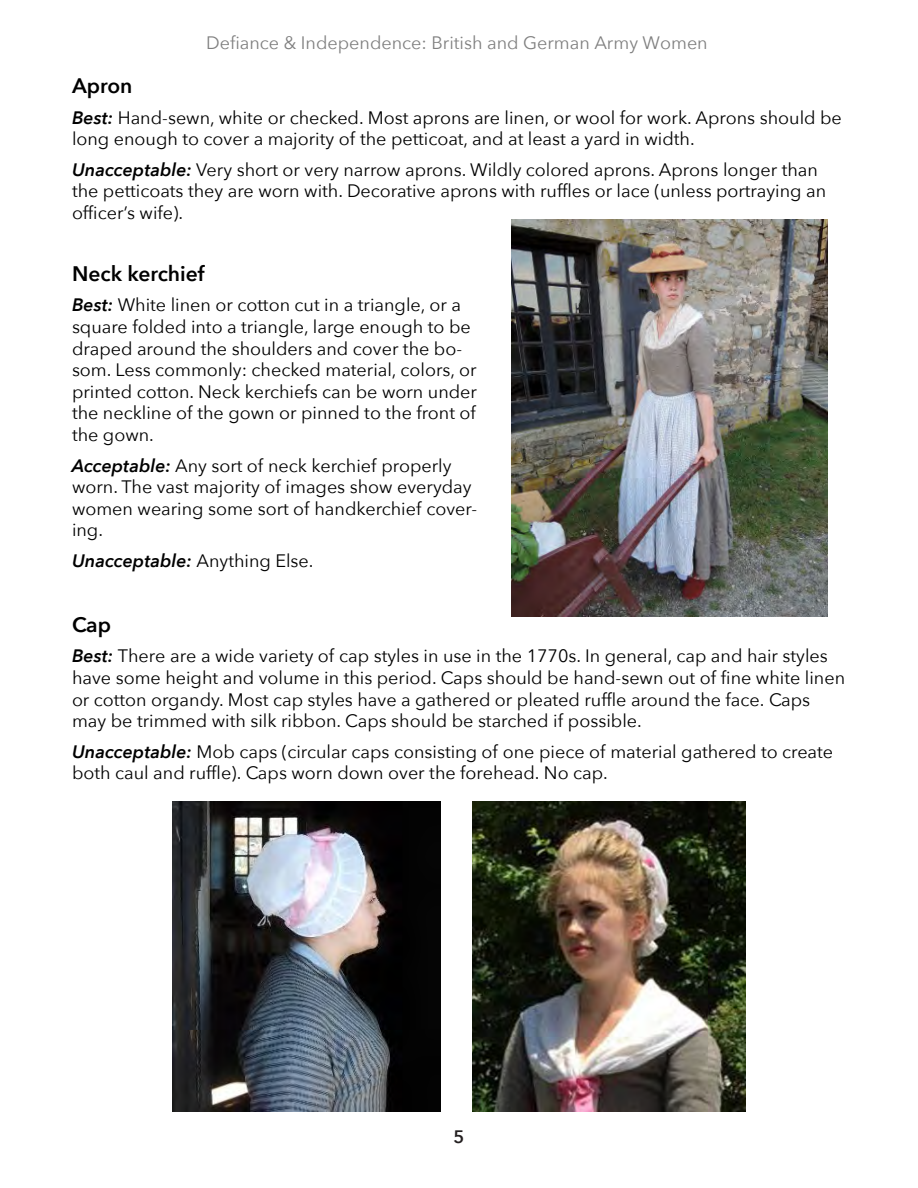
<style>
.page{position:relative;width:918px;height:1188px;background:#fff}
.page>*{position:absolute;margin:0;border:0;box-sizing:border-box;transform-origin:0 0}
.Normal__Web{font:600 21px "Avenir Next";color:#000}
.Normal__Web-2{font:18px/21.6px "Avenir Next";color:#000}
.Normal__Web-3{font:18px "Avenir Next";color:#808080}
.Normal__Web-4{font:italic 600 18px "Avenir Next";color:#000}
.t1{font:600 18px "Avenir Next";color:#231f20}
.s1{font-weight:600;font-style:italic}
.s2{font-weight:400;font-style:normal}
</style>
<div class="page">
<img style="left:511px;top:220px;width:317px;height:396px">
<img style="left:472px;top:802px;width:274px;height:309px">
<img style="left:172px;top:802px;width:269px;height:309px">
<p class="Normal__Web-3" style="left:206px;top:27px;width:503px">Defiance &amp; Independence: British and German Army Women</p>
<p class="Normal__Web" style="left:72px;top:68px;width:62px">Apron</p>
<p class="Normal__Web-2" style="left:72px;top:106px;width:771px"><span class="s1">Best:</span> Hand-sewn, white or checked. Most aprons are linen, or wool for work. Aprons should be long enough to cover a majority of the petticoat, and at least a yard in width.</p>
<p class="Normal__Web-2" style="left:72px;top:158px;width:756px"><span class="s1">Unacceptable:</span> Very short or very narrow aprons. Wildly colored aprons. Aprons longer than the petticoats they are worn with. Decorative aprons with ruffles or lace (unless portraying an officer’s wife).</p>
<p class="Normal__Web" style="left:72px;top:255px;width:134px">Neck kerchief</p>
<p class="Normal__Web-2" style="left:72px;top:294px;width:407px"><span class="s1">Best:</span> White linen or cotton cut in a triangle, or a square folded into a triangle, large enough to be draped around the shoulders and cover the bo&shy;som. Less commonly: checked material, colors, or printed cotton. Neck kerchiefs can be worn under the neckline of the gown or pinned to the front of the gown.</p>
<p class="Normal__Web-2" style="left:72px;top:454px;width:407px"><span class="s1">Acceptable:</span> Any sort of neck kerchief properly worn. The vast majority of images show everyday women wearing some sort of handkerchief cover&shy;ing.</p>
<p class="Normal__Web-4" style="left:72px;top:545px;width:243px">Unacceptable: <span class="s2">Anything Else.</span></p>
<p class="Normal__Web" style="left:72px;top:606px;width:41px">Cap</p>
<p class="Normal__Web-2" style="left:72px;top:645px;width:775px"><span class="s1">Best:</span> There are a wide variety of cap styles in use in the 1770s. In general, cap and hair styles have some height and volume in this period. Caps should be hand-sewn out of fine white linen or cotton organdy. Most cap styles have a gathered or pleated ruffle around the face. Caps may be trimmed with silk ribbon. Caps should be starched if possible.</p>
<p class="Normal__Web-2" style="left:72px;top:740px;width:763px"><span class="s1">Unacceptable:</span> Mob caps (circular caps consisting of one piece of material gathered to create both caul and ruffle). Caps worn down over the forehead. No cap.</p>
<p class="t1" style="left:454px;top:1121px;width:12px">5</p>
</div>
